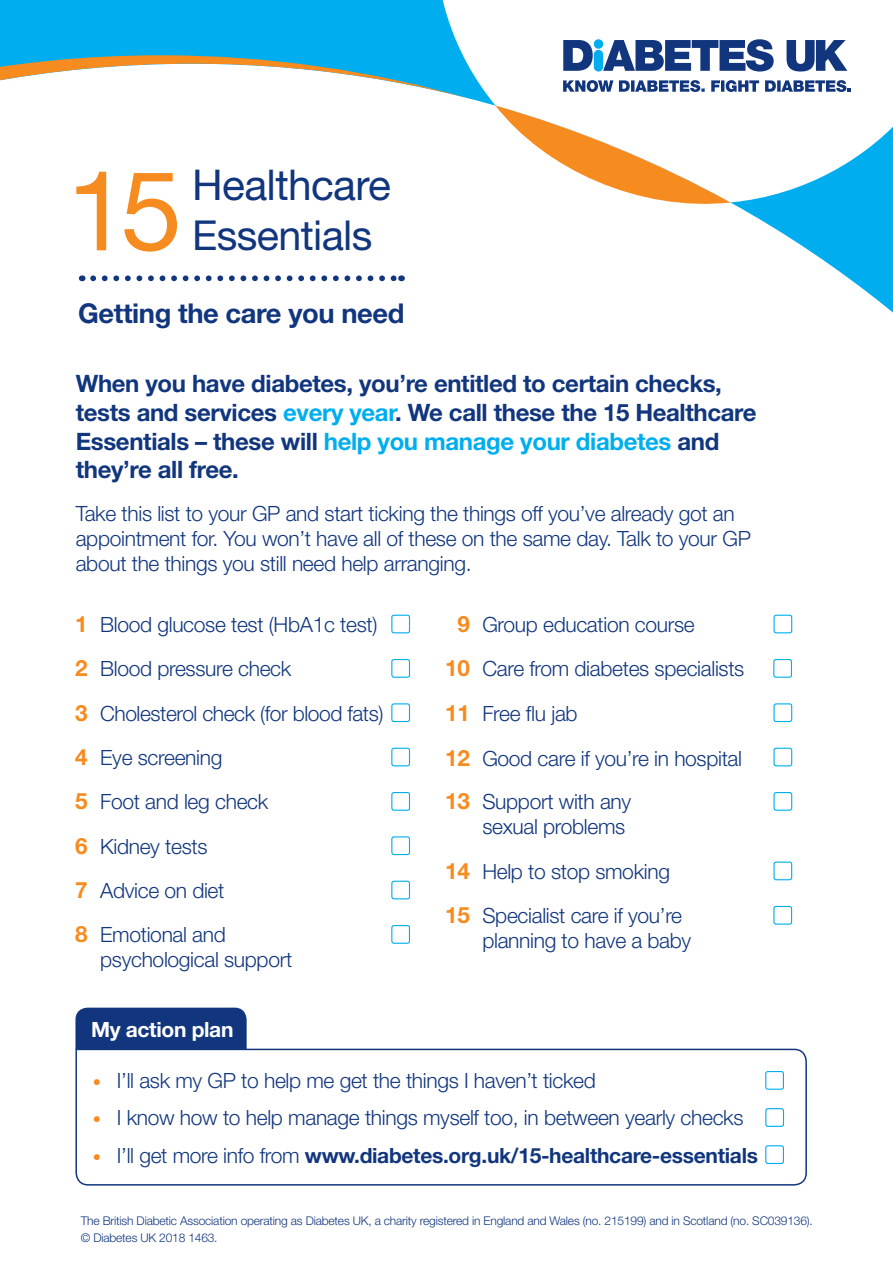
<style>
.page{position:relative;width:893px;height:1263px;background:#fff}
.page>*{position:absolute;margin:0;border:0;box-sizing:border-box;transform-origin:0 0}
.body{font:110.85px "Helvetica Neue LT Std";color:#f68b1f}
.body-2{font:42.45px "Helvetica Neue LT Std";letter-spacing:-.015em;color:#11367e}
.body-3{font:41.25px "Helvetica Neue LT Std";letter-spacing:-.015em;color:#11367e}
.body-4{font:700 27.3px "Helvetica Neue LT Std";letter-spacing:-.015em;color:#11367e}
.body-5{font:700 24px/28.8px "Helvetica Neue LT Std";letter-spacing:-.015em;color:#11367e}
.body-6{font:300 21px/25.2px "Helvetica Neue LT Std";letter-spacing:-.015em;color:#11367e}
.t1{font:700 21px "Helvetica Neue LT Std";letter-spacing:-.015em;color:#11367e}
.body-7{font:700 21px "Helvetica Neue LT Std";letter-spacing:-.015em;color:#fff}
._2_letter_para{font:300 12px/16.8px "Helvetica Neue LT Std";letter-spacing:-.015em;color:#11367e}
.s1{color:#00aeef}
.s2{font-weight:700;font-size:22.5px;color:#f68b1f}
.s3{font-weight:700;font-size:16.5px;color:#f68b1f}
.s4{font-size:16.5px;color:#f68b1f}
.s5{font-weight:300}
</style>
<div class="page">
<svg style="left:75px;top:1048px;width:732px;height:138px"></svg>
<div style="left:75px;top:1008px;width:172px;height:41px;background:#11367e"></div>
<div style="left:391px;top:615px;width:19px;height:18px;border:1px solid #00aeef;border-radius:2px"></div>
<div style="left:391px;top:659px;width:19px;height:19px;border:1px solid #00aeef;border-radius:2px"></div>
<div style="left:391px;top:703px;width:19px;height:19px;border:1px solid #00aeef;border-radius:2px"></div>
<div style="left:391px;top:748px;width:19px;height:18px;border:1px solid #00aeef;border-radius:2px"></div>
<div style="left:391px;top:792px;width:19px;height:19px;border:1px solid #00aeef;border-radius:2px"></div>
<div style="left:391px;top:836px;width:19px;height:19px;border:1px solid #00aeef;border-radius:2px"></div>
<div style="left:391px;top:881px;width:19px;height:18px;border:1px solid #00aeef;border-radius:2px"></div>
<div style="left:391px;top:925px;width:19px;height:19px;border:1px solid #00aeef;border-radius:2px"></div>
<div style="left:773px;top:615px;width:19px;height:18px;border:1px solid #00aeef;border-radius:2px"></div>
<div style="left:773px;top:659px;width:19px;height:19px;border:1px solid #00aeef;border-radius:2px"></div>
<div style="left:773px;top:703px;width:19px;height:19px;border:1px solid #00aeef;border-radius:2px"></div>
<div style="left:773px;top:748px;width:19px;height:18px;border:1px solid #00aeef;border-radius:2px"></div>
<div style="left:773px;top:792px;width:19px;height:19px;border:1px solid #00aeef;border-radius:2px"></div>
<div style="left:773px;top:861px;width:19px;height:19px;border:1px solid #00aeef;border-radius:2px"></div>
<div style="left:773px;top:906px;width:19px;height:19px;border:1px solid #00aeef;border-radius:2px"></div>
<div style="left:765px;top:1071px;width:19px;height:19px;border:1px solid #00aeef;border-radius:2px"></div>
<div style="left:765px;top:1108px;width:19px;height:19px;border:1px solid #00aeef;border-radius:2px"></div>
<div style="left:765px;top:1145px;width:19px;height:19px;border:1px solid #00aeef;border-radius:2px"></div>
<svg style="left:0;top:0;width:893px;height:313px"></svg>
<svg style="left:435px;top:0;width:458px;height:204px"></svg>
<svg style="left:0;top:55px;width:470px;height:258px"></svg>
<svg style="left:495px;top:106px;width:235px;height:106px"></svg>
<svg style="left:563px;top:40px;width:30px;height:31px"></svg>
<svg style="left:603px;top:39px;width:171px;height:33px"></svg>
<svg style="left:786px;top:40px;width:61px;height:32px"></svg>
<div style="left:594px;top:39px;width:9px;height:10px;background:#00aeef;border-radius:50%"></div>
<div style="left:594px;top:50px;width:9px;height:22px;background:#00aeef;border-radius:5px"></div>
<svg style="left:563px;top:80px;width:288px;height:12px"></svg>
<p class="body" style="left:67px;top:145px;width:117px">15</p>
<p class="body-2" style="left:192px;top:160px;width:200px">Healthcare</p>
<p class="body-3" style="left:192px;top:211px;width:182px">Essentials</p>
<p class="body-4" style="left:78px;top:296px;width:328px">Getting the care you need</p>
<p class="body-5" style="left:76px;top:369px;width:682px">When you have diabetes, you’re entitled to certain checks, tests and services <span class="s1">every year</span>. We call these the 15 Healthcare Essentials – these will <span class="s1">help you manage your diabetes</span> and they’re all free.</p>
<p class="body-6" style="left:76px;top:500px;width:677px">Take this list to your GP and start ticking the things off you’ve already got an appointment for. You won’t have all of these on the same day. Talk to your GP about the things you still need help arranging.</p>
<p class="body-6" style="left:75px;top:611px;width:304px"><span class="s2">1</span> Blood glucose test (HbA1c test)</p>
<p class="body-6" style="left:75px;top:656px;width:218px"><span class="s2">2</span> Blood pressure check</p>
<p class="body-6" style="left:75px;top:700px;width:310px"><span class="s2">3</span> Cholesterol check (for blood fats)</p>
<p class="body-6" style="left:75px;top:744px;width:149px"><span class="s2">4</span> Eye screening</p>
<p class="body-6" style="left:75px;top:789px;width:195px"><span class="s2">5</span> Foot and leg check</p>
<p class="body-6" style="left:75px;top:833px;width:134px"><span class="s2">6</span> Kidney tests</p>
<p class="body-6" style="left:75px;top:877px;width:151px"><span class="s2">7</span> Advice on diet</p>
<p class="body-6" style="left:100px;top:922px;width:194px;text-indent:-25px"><span class="s2">8</span> Emotional and psychological support</p>
<p class="body-7" style="left:91px;top:1016px;width:144px">My action plan</p>
<p class="body-6" style="left:457px;top:611px;width:239px"><span class="s2">9</span> Group education course</p>
<p class="body-6" style="left:445px;top:656px;width:301px"><span class="s2">10</span> Care from diabetes specialists</p>
<p class="body-6" style="left:445px;top:700px;width:134px"><span class="s2">11</span> Free flu jab</p>
<p class="body-6" style="left:445px;top:746px;width:298px"><span class="s2">12</span> Good care if you’re in hospital</p>
<p class="body-6" style="left:445px;top:789px;width:188px;text-align:right"><span class="s2">13</span> Support with any sexual problems</p>
<p class="body-6" style="left:445px;top:858px;width:226px"><span class="s2">14</span> Help to stop smoking</p>
<p class="body-6" style="left:482px;top:903px;width:210px;text-indent:-37px"><span class="s2">15</span> Specialist care if you’re planning to have a baby</p>
<p class="body-6" style="left:93px;top:1068px;width:504px"><span class="s3">•</span> I’ll ask my GP to help me get the things I haven’t ticked</p>
<p class="body-6" style="left:93px;top:1105px;width:652px"><span class="s3">•</span> I know how to help manage things myself too, in between yearly checks</p>
<p class="t1" style="left:93px;top:1142px;width:666px"><span class="s4">•</span> <span class="s5">I’ll get more info from</span> www.diabetes.org.uk/15-healthcare-essentials</p>
<p class="_2_letter_para" style="left:81px;top:1212px;width:734px">The British Diabetic Association operating as Diabetes UK, a charity registered in England and Wales (no. 215199) and in Scotland (no. SC039136). © Diabetes UK 2018 1463.</p>
</div>
